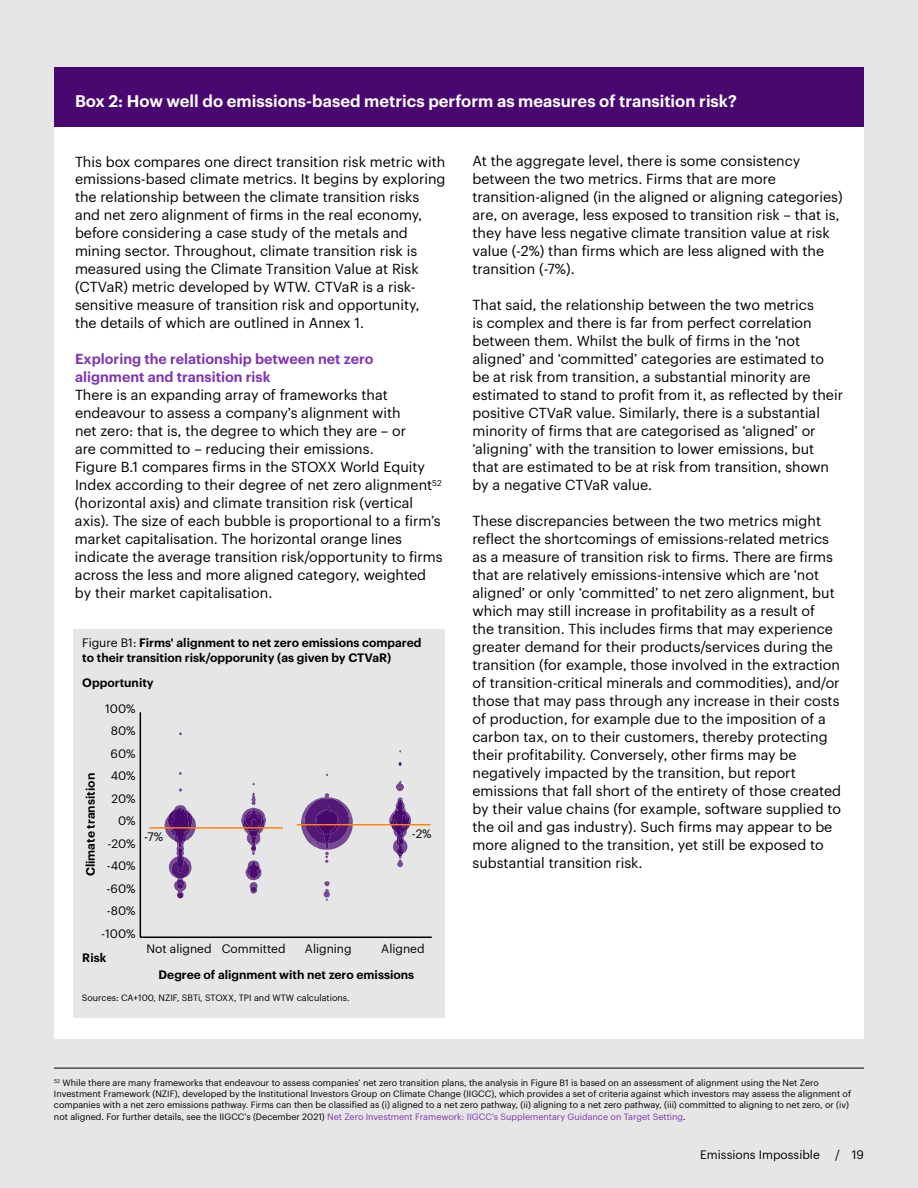
<style>
.page{position:relative;width:918px;height:1188px;background:#e6e6e6}
.page>*{position:absolute;margin:0;border:0;box-sizing:border-box;transform-origin:0 0}
.t1{font:600 16.5px "Graphik";color:#fff}
.t2{font:14.25px/18px "Graphik";color:#000}
.t3{font:600 14.25px/18px "Graphik";color:#7f35b2}
.t4{font:600 12px/15px "Graphik";color:#000}
.t5{font:12px/22.5px "Graphik";color:#000;text-align:right}
.t6{font:9px/11.2px "Graphik";color:#000}
.s1{font-weight:400}
.s2{color:#7f35b2}
</style>
<div class="page">
<hr style="left:54px;top:1068px;width:810px;height:1px;background:#000">
<div style="left:54px;top:68px;width:810px;height:60px;background:#48086f"></div>
<div style="left:54px;top:128px;width:810px;height:912px;background:#fff"></div>
<div style="left:74px;top:629px;width:372px;height:389px;background:#e6e6e6"></div>
<hr style="left:140px;top:937px;width:292px;height:1px;background:#000">
<hr style="left:140px;top:712px;width:1px;height:225px;background:#000">
<svg style="left:179px;top:788px;width:3px;height:4px"></svg>
<svg style="left:398px;top:762px;width:4px;height:4px"></svg>
<svg style="left:323px;top:881px;width:7px;height:20px"></svg>
<svg style="left:389px;top:781px;width:22px;height:86px"></svg>
<svg style="left:300px;top:793px;width:53px;height:70px"></svg>
<svg style="left:164px;top:805px;width:32px;height:93px"></svg>
<svg style="left:241px;top:793px;width:25px;height:101px"></svg>
<hr style="left:149px;top:827px;width:134px;height:2px;background:#ff8204">
<hr style="left:297px;top:824px;width:134px;height:1px;background:#ff8204">
<p class="t1" style="left:75px;top:88px;width:663px">Box 2: How well do emissions-based metrics perform as measures of transition risk?</p>
<p class="t2" style="left:75px;top:151px;width:372px">This box compares one direct transition risk metric with emissions-based climate metrics. It begins by exploring the relationship between the climate transition risks and net zero alignment of firms in the real economy, before considering a case study of the metals and mining sector. Throughout, climate transition risk is measured using the Climate Transition Value at Risk (CTVaR) metric developed by WTW. CTVaR is a risk&shy;sensitive measure of transition risk and opportunity,<br>the details of which are outlined in Annex 1.</p>
<p class="t3" style="left:75px;top:349px;width:300px">Exploring the relationship between net zero alignment and transition risk</p>
<p class="t2" style="left:75px;top:385px;width:369px">There is an expanding array of frameworks that endeavour to assess a company’s alignment with<br>net zero: that is, the degree to which they are – or<br>are committed to – reducing their emissions.<br>Figure B.1 compares firms in the STOXX World Equity Index according to their degree of net zero alignment<sup>52 </sup>(horizontal axis) and climate transition risk (vertical axis). The size of each bubble is proportional to a firm’s market capitalisation. The horizontal orange lines indicate the average transition risk/opportunity to firms across the less and more aligned category, weighted by their market capitalisation.</p>
<p class="t4" style="left:82px;top:634px;width:341px"><span class="s1">Figure B1:</span> Firms' alignment to net zero emissions compared to their transition risk/opporunity (as given by CTVaR)</p>
<p class="t4" style="left:82px;top:674px;width:73px">Opportunity</p>
<p class="t5" style="left:101px;top:696px;width:36px">100%<br>80%<br>60%<br>40%<br>20%<br>0% -20% -40% -60% -80% -100%</p>
<p class="t4" style="left:82px;top:876px;width:105px;rotate:-90deg">Climate transition</p>
<p class="t5" style="left:144px;top:824px;width:20px">-7%</p>
<p class="t5" style="left:412px;top:821px;width:21px">-2%</p>
<p class="t5" style="left:147px;top:937px;width:140px">Not aligned Committed</p>
<p class="t5" style="left:305px;top:937px;width:48px">Aligning</p>
<p class="t5" style="left:381px;top:937px;width:45px">Aligned</p>
<p class="t6" style="left:82px;top:991px;width:269px">Sources: CA+100, NZIF, SBTi, STOXX, TPI and WTW calculations.</p>
<p class="t4" style="left:82px;top:950px;width:26px">Risk</p>
<p class="t4" style="left:159px;top:966px;width:257px">Degree of alignment with net zero emissions</p>
<p class="t2" style="left:473px;top:151px;width:372px">At the aggregate level, there is some consistency between the two metrics. Firms that are more transition-aligned (in the aligned or aligning categories) are, on average, less exposed to transition risk – that is, they have less negative climate transition value at risk value (-2%) than firms which are less aligned with the transition (-7%).</p>
<p class="t2" style="left:473px;top:295px;width:372px">That said, the relationship between the two metrics<br>is complex and there is far from perfect correlation between them. Whilst the bulk of firms in the ‘not aligned’ and ‘committed’ categories are estimated to be at risk from transition, a substantial minority are estimated to stand to profit from it, as reflected by their positive CTVaR value. Similarly, there is a substantial minority of firms that are categorised as ‘aligned’ or ‘aligning’ with the transition to lower emissions, but that are estimated to be at risk from transition, shown by a negative CTVaR value.</p>
<p class="t2" style="left:473px;top:511px;width:370px">These discrepancies between the two metrics might reflect the shortcomings of emissions-related metrics as a measure of transition risk to firms. There are firms that are relatively emissions-intensive which are ‘not aligned’ or only ‘committed’ to net zero alignment, but which may still increase in profitability as a result of<br>the transition. This includes firms that may experience greater demand for their products/services during the transition (for example, those involved in the extraction of transition-critical minerals and commodities), and/or those that may pass through any increase in their costs of production, for example due to the imposition of a carbon tax, on to their customers, thereby protecting their profitability. Conversely, other firms may be negatively impacted by the transition, but report emissions that fall short of the entirety of those created by their value chains (for example, software supplied to the oil and gas industry). Such firms may appear to be more aligned to the transition, yet still be exposed to substantial transition risk.</p>
<p class="t6" style="left:54px;top:1076px;width:799px"><sup>52</sup> While there are many frameworks that endeavour to assess companies’ net zero transition plans, the analysis in Figure B1 is based on an assessment of alignment using the Net Zero Investment Framework (NZIF), developed by the Institutional Investors Group on Climate Change (IIGCC), which provides a set of criteria against which investors may assess the alignment of companies with a net zero emissions pathway. Firms can then be classified as (i) aligned to a net zero pathway, (ii) aligning to a net zero pathway, (iii) committed to aligning to net zero, or (iv) not aligned. For further details, see the IIGCC’s (December 2021) <span class="s2">Net Zero Investment Framework: IIGCC’s Supplementary Guidance on Target Setting</span>.</p>
<p class="t5" style="left:700px;top:1142px;width:121px">Emissions Impossible</p>
<p class="t5" style="left:835px;top:1142px;width:30px">/ 19</p>
</div>
